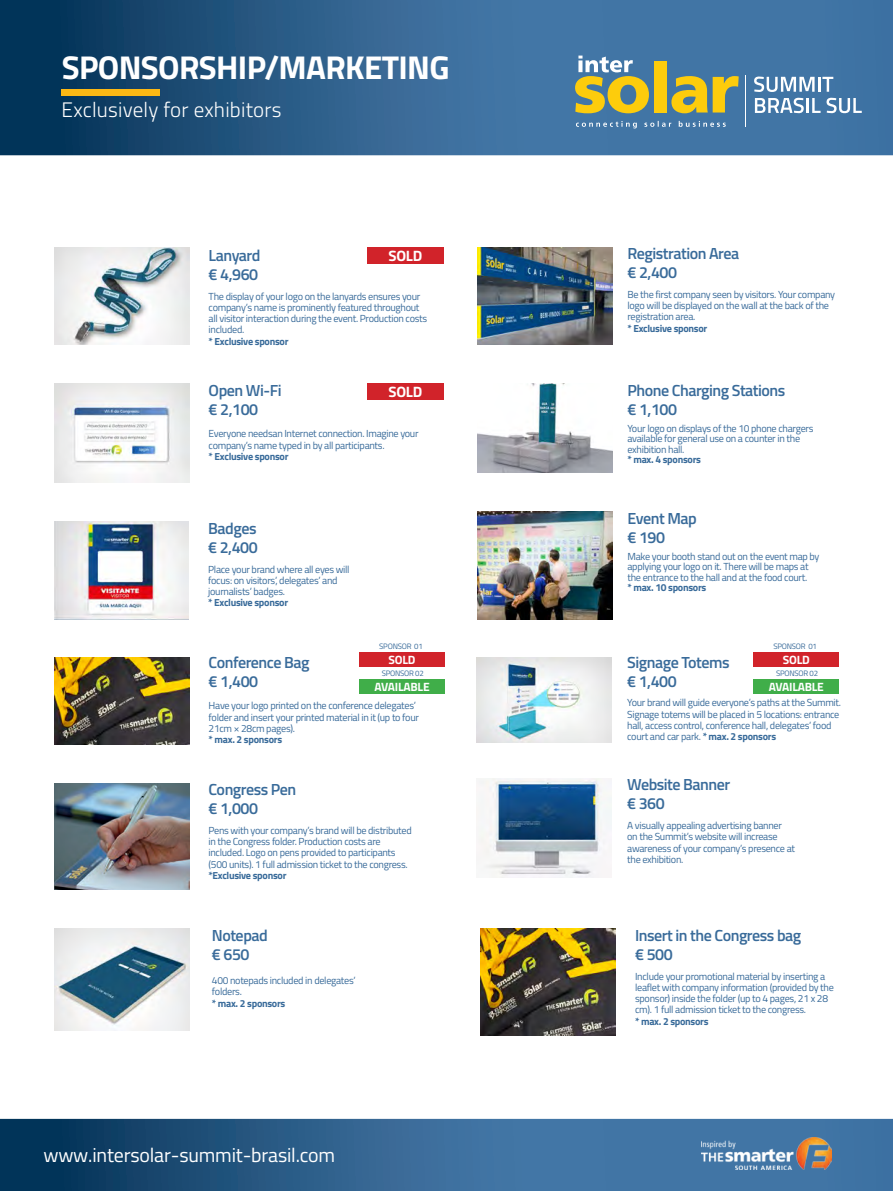
<style>
.page{position:relative;width:893px;height:1191px;background:#fff}
.page>*{position:absolute;margin:0;border:0;box-sizing:border-box;transform-origin:0 0}
.t1{font:700 33px "Titillium";letter-spacing:-.02em;color:#fff}
.t2{font:300 21px "Titillium";letter-spacing:.01em;color:#fff}
.t3{font:19.95px "Titillium";letter-spacing:-.01em;color:#fff}
.t4{font:600 16.05px/19.2px "Titillium";letter-spacing:-.03em;color:#396b9a}
.t5{font:700 15px "Titillium";letter-spacing:-.02em;color:#fff}
.t6{font:700 12px "Titillium";letter-spacing:-.02em;color:#fff}
.t7{font:10.2px/11.2px "Titillium";letter-spacing:-.03em;color:#396b9a}
.t8{font:700 10.2px "Titillium";letter-spacing:-.03em;color:#396b9a}
.t9{font:7.8px "Titillium";letter-spacing:-.03em;color:#396b9a}
.s1{font-weight:700}
</style>
<div class="page">
<svg style="left:0;top:0;width:893px;height:155px;background:#2f618d"></svg>
<svg style="left:0;top:1118px;width:893px;height:73px;background:#366690"></svg>
<svg style="left:576px;top:121px;width:150px;height:7px"></svg>
<hr style="left:745px;top:75px;width:1px;height:52px;background:#fff">
<svg style="left:754px;top:77px;width:79px;height:15px"></svg>
<svg style="left:755px;top:98px;width:49px;height:15px"></svg>
<hr style="left:806px;top:98px;width:3px;height:15px;background:#fff">
<svg style="left:812px;top:98px;width:50px;height:15px"></svg>
<svg style="left:575px;top:56px;width:74px;height:57px;background:#a0a56f"></svg>
<div style="left:654px;top:61px;width:12px;height:51px;background:#fdcc0c"></div>
<svg style="left:671px;top:76px;width:68px;height:37px;background:#b1a849"></svg>
<div style="left:367px;top:247px;width:77px;height:16px;background:#d1232a"></div>
<div style="left:367px;top:383px;width:77px;height:16px;background:#d1232a"></div>
<img style="left:54px;top:247px;width:135px;height:98px">
<img style="left:54px;top:383px;width:135px;height:100px">
<img style="left:54px;top:521px;width:134px;height:98px">
<img style="left:54px;top:657px;width:135px;height:87px">
<img style="left:477px;top:247px;width:135px;height:98px">
<img style="left:476px;top:778px;width:136px;height:99px">
<img style="left:477px;top:383px;width:135px;height:90px">
<img style="left:477px;top:511px;width:135px;height:108px">
<img style="left:54px;top:928px;width:135px;height:103px">
<img style="left:476px;top:657px;width:135px;height:85px">
<img style="left:54px;top:783px;width:135px;height:106px">
<img style="left:480px;top:928px;width:136px;height:108px">
<div style="left:359px;top:652px;width:86px;height:15px;background:#d1232a"></div>
<div style="left:359px;top:679px;width:86px;height:15px;background:#40ae49"></div>
<div style="left:754px;top:652px;width:85px;height:15px;background:#d1232a"></div>
<div style="left:754px;top:679px;width:85px;height:15px;background:#40ae49"></div>
<div style="left:62px;top:89px;width:98px;height:7px;background:#fcb814"></div>
<h1 class="t1" style="left:62px;top:42px;width:389px">SPONSORSHIP/MARKETING</h1>
<h2 class="t2" style="left:62px;top:94px;width:221px">Exclusively for exhibitors</h2>
<h3 class="t4" style="left:209px;top:244px;width:53px">Lanyard € 4,960</h3>
<p class="t7" style="left:209px;top:290px;width:220px">The display of your logo on the lanyards ensures your company’s name is prominently featured throughout all visitor interaction during the event. Production costs included.</p>
<p class="t8" style="left:209px;top:333px;width:81px">* Exclusive sponsor</p>
<h3 class="t4" style="left:209px;top:379px;width:74px">Open Wi-Fi € 2,100</h3>
<p class="t7" style="left:209px;top:427px;width:211px">Everyone needsan Internet connection. Imagine your company’s name typed in by all participants.</p>
<p class="t8" style="left:209px;top:448px;width:81px">* Exclusive sponsor</p>
<h3 class="t5" style="left:389px;top:244px;width:35px">SOLD</h3>
<h3 class="t5" style="left:389px;top:380px;width:35px">SOLD</h3>
<h3 class="t4" style="left:208px;top:518px;width:51px">Badges € 2,400</h3>
<p class="t7" style="left:208px;top:563px;width:143px">Place your brand where all eyes will focus: on visitors’, delegates’ and journalists’ badges.</p>
<p class="t8" style="left:208px;top:595px;width:81px">* Exclusive sponsor</p>
<p class="t9" style="left:379px;top:641px;width:45px">SPONSOR 01</p>
<p class="t9" style="left:382px;top:668px;width:43px">SPONSOR 02</p>
<h3 class="t4" style="left:209px;top:651px;width:102px">Conference Bag € 1,400</h3>
<p class="t7" style="left:209px;top:699px;width:212px">Have your logo printed on the conference delegates’ folder and insert your printed material in it (up to four<br>21cm × 28cm pages).</p>
<p class="t8" style="left:209px;top:731px;width:75px">* max. 2 sponsors</p>
<p class="t6" style="left:389px;top:651px;width:28px">SOLD</p>
<p class="t6" style="left:375px;top:678px;width:57px">AVAILABLE</p>
<h3 class="t4" style="left:209px;top:779px;width:89px">Congress Pen € 1,000</h3>
<p class="t7" style="left:209px;top:824px;width:205px">Pens with your company’s brand will be distributed in the Congress folder. Production costs are included. Logo on pens provided to participants (500 units). 1 full admission ticket to the congress.</p>
<p class="t8" style="left:209px;top:867px;width:79px">*Exclusive sponsor</p>
<h3 class="t4" style="left:212px;top:924px;width:57px">Notepad € 650</h3>
<p class="t7" style="left:212px;top:974px;width:145px">400 notepads included in delegates’ folders.</p>
<p class="t8" style="left:212px;top:995px;width:75px">* max. 2 sponsors</p>
<h3 class="t3" style="left:43px;top:1140px;width:293px">www.intersolar-summit-brasil.com</h3>
<h3 class="t4" style="left:627px;top:243px;width:113px">Registration Area € 2,400</h3>
<p class="t7" style="left:627px;top:288px;width:209px">Be the first company seen by visitors. Your company logo will be displayed on the wall at the back of the registration area.</p>
<p class="t8" style="left:627px;top:320px;width:81px">* Exclusive sponsor</p>
<h3 class="t4" style="left:627px;top:379px;width:159px">Phone Charging Stations € 1,100</h3>
<p class="t7" style="left:627px;top:423px;width:188px;line-height:10.1px">Your logo on displays of the 10 phone chargers available for general use on a counter in the exhibition hall.</p>
<p class="t8" style="left:627px;top:451px;width:75px">* max. 4 sponsors</p>
<h3 class="t4" style="left:627px;top:507px;width:71px">Event Map € 190</h3>
<p class="t7" style="left:627px;top:551px;width:193px;line-height:10.1px">Make your booth stand out on the event map by applying your logo on it. There will be maps at the entrance to the hall and at the food court.</p>
<p class="t8" style="left:627px;top:579px;width:80px">* max. 10 sponsors</p>
<p class="t9" style="left:774px;top:641px;width:45px">SPONSOR 01</p>
<p class="t9" style="left:776px;top:668px;width:43px">SPONSOR 02</p>
<p class="t6" style="left:783px;top:651px;width:28px">SOLD</p>
<p class="t6" style="left:769px;top:678px;width:57px">AVAILABLE</p>
<h3 class="t4" style="left:627px;top:651px;width:104px">Signage Totems € 1,400</h3>
<p class="t7" style="left:627px;top:696px;width:215px">Your brand will guide everyone’s paths at the Summit.<br>Signage totems will be placed in 5 locations: entrance hall, access control, conference hall, delegates’ food court and car park. <span class="s1">* max. 2 sponsors</span></p>
<h3 class="t4" style="left:627px;top:774px;width:105px">Website Banner € 360</h3>
<p class="t7" style="left:627px;top:819px;width:169px">A visually appealing advertising banner on the Summit’s website will increase awareness of your company’s presence at the exhibition.</p>
<h3 class="t4" style="left:635px;top:924px;width:168px">Insert in the Congress bag € 500</h3>
<p class="t7" style="left:635px;top:970px;width:200px">Include your promotional material by inserting a leaflet with company information (provided by the sponsor) inside the folder (up to 4 pages, 21 x 28 cm). 1 full admission ticket to the congress.</p>
<p class="t8" style="left:635px;top:1013px;width:75px">* max. 2 sponsors</p>
</div>
